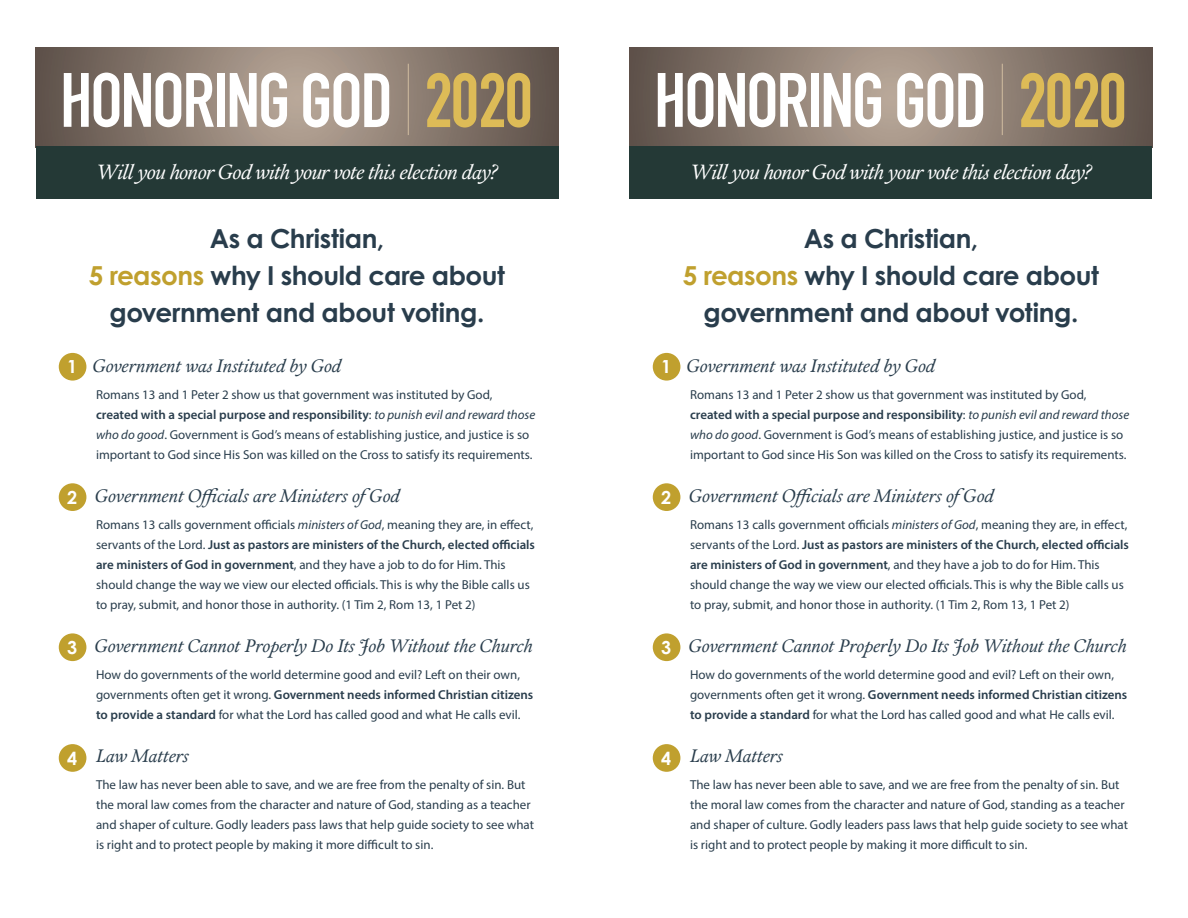
<style>
.page{position:relative;width:1188px;height:918px;background:#fff}
.page>*{position:absolute;margin:0;border:0;box-sizing:border-box;transform-origin:0 0}
.t1{font:700 26.25px/36.9px "Century Gothic Pro";letter-spacing:-.015em;color:#293d4c;text-align:center}
.t2{font:italic 20.55px "Calendas Plus";letter-spacing:-.035em;color:#fff}
.t3{font:italic 18px "Calendas Plus";letter-spacing:-.01em;color:#293d4c}
.t4{font:700 18px "Century Gothic Pro";color:#fff}
.t5{font:12.9px/20.1px "Myriad Pro";color:#293d4c}
.s1{color:#c0a02e}
.s2{font-family:"Century Gothic Pro";font-weight:700;font-style:normal;color:#fff}
.s3{color:#fff}
.s4{font-weight:600}
.s5{font-style:italic}
</style>
<div class="page">
<svg style="left:36px;top:48px;width:522px;height:98px"></svg>
<svg style="left:64px;top:73px;width:150px;height:54px"></svg>
<div style="left:217px;top:73px;width:7px;height:54px;background:#fff"></div>
<svg style="left:230px;top:73px;width:57px;height:54px"></svg>
<svg style="left:303px;top:73px;width:86px;height:55px"></svg>
<svg style="left:427px;top:73px;width:103px;height:55px"></svg>
<hr style="left:408px;top:64px;width:1px;height:71px;background:#c6b299">
<div style="left:59px;top:353px;width:27px;height:28px;background:#c0a02e;border-radius:50%"></div>
<div style="left:59px;top:483px;width:27px;height:28px;background:#c0a02e;border-radius:50%"></div>
<div style="left:59px;top:633px;width:27px;height:28px;background:#c0a02e;border-radius:50%"></div>
<div style="left:59px;top:744px;width:27px;height:28px;background:#c0a02e;border-radius:50%"></div>
<div style="left:36px;top:146px;width:522px;height:53px;background:#243936"></div>
<svg style="left:630px;top:48px;width:522px;height:98px"></svg>
<svg style="left:658px;top:73px;width:150px;height:54px"></svg>
<div style="left:811px;top:73px;width:7px;height:54px;background:#fff"></div>
<svg style="left:824px;top:73px;width:57px;height:54px"></svg>
<svg style="left:897px;top:73px;width:86px;height:55px"></svg>
<svg style="left:1021px;top:73px;width:103px;height:55px"></svg>
<hr style="left:1002px;top:64px;width:1px;height:71px;background:#c6b299">
<div style="left:653px;top:353px;width:27px;height:28px;background:#c0a02e;border-radius:50%"></div>
<div style="left:653px;top:483px;width:27px;height:28px;background:#c0a02e;border-radius:50%"></div>
<div style="left:653px;top:633px;width:27px;height:28px;background:#c0a02e;border-radius:50%"></div>
<div style="left:653px;top:744px;width:27px;height:28px;background:#c0a02e;border-radius:50%"></div>
<div style="left:630px;top:146px;width:522px;height:53px;background:#243936"></div>
<p class="t2" style="left:96px;top:157px;width:403px">Will you honor God with your vote this election day?</p>
<p class="t1" style="left:89px;top:219px;width:418px">As a Christian,<br><span class="s1">5 reasons</span> why I should care about government and about voting.</p>
<p class="t3" style="left:67px;top:353px;width:275px"><span class="s2">1</span><span class="s3">1.</span> Government was Instituted by God</p>
<p class="t5" style="left:96px;top:384px;width:441px">Romans 13 and 1 Peter 2 show us that government was instituted by God, <span class="s4">created with a special purpose and responsibility</span>: <span class="s5">to punish evil and reward those who do good</span>. Government is God’s means of establishing justice, and justice is so important to God since His Son was killed on the Cross to satisfy its requirements.</p>
<p class="t3" style="left:67px;top:483px;width:334px"><span class="s2">2</span><span class="s3">2.</span> Government Officials are Ministers ofGod</p>
<p class="t5" style="left:96px;top:514px;width:440px">Romans 13 calls government officials <span class="s5">ministers of God</span>, meaning they are, in effect, servants of the Lord. <span class="s4">Just as pastors are ministers of the Church, elected officials are ministers of God in government</span>, and they have a job to do for Him. This should change the way we view our elected officials. This is why the Bible calls us to pray, submit, and honor those in authority. (1 Tim 2, Rom 13, 1 Pet 2)</p>
<p class="t3" style="left:67px;top:633px;width:467px"><span class="s2">3</span><span class="s3">3.</span> Government Cannot Properly Do Its Job Without the Church</p>
<p class="t5" style="left:96px;top:664px;width:439px">How do governments of the world determine good and evil? Left on their own, governments often get it wrong. <span class="s4">Government needs informed Christian citizens to provide a standard</span> for what the Lord has called good and what He calls evil.</p>
<p class="t3" style="left:77px;top:743px;width:114px"><span class="s3">4.</span> Law Matters</p>
<p class="t5" style="left:96px;top:774px;width:440px">The law has never been able to save, and we are free from the penalty of sin. But the moral law comes from the character and nature of God, standing as a teacher and shaper of culture. Godly leaders pass laws that help guide society to see what is right and to protect people by making it more difficult to sin.</p>
<p class="t4" style="left:67px;top:747px;width:12px">4</p>
<p class="t2" style="left:690px;top:157px;width:403px">Will you honor God with your vote this election day?</p>
<p class="t1" style="left:683px;top:219px;width:418px">As a Christian,<br><span class="s1">5 reasons</span> why I should care about government and about voting.</p>
<p class="t3" style="left:661px;top:353px;width:275px"><span class="s2">1</span><span class="s3">1.</span> Government was Instituted by God</p>
<p class="t5" style="left:690px;top:384px;width:441px">Romans 13 and 1 Peter 2 show us that government was instituted by God, <span class="s4">created with a special purpose and responsibility</span>: <span class="s5">to punish evil and reward those who do good</span>. Government is God’s means of establishing justice, and justice is so important to God since His Son was killed on the Cross to satisfy its requirements.</p>
<p class="t3" style="left:661px;top:483px;width:334px"><span class="s2">2</span><span class="s3">2.</span> Government Officials are Ministers ofGod</p>
<p class="t5" style="left:690px;top:514px;width:440px">Romans 13 calls government officials <span class="s5">ministers of God</span>, meaning they are, in effect, servants of the Lord. <span class="s4">Just as pastors are ministers of the Church, elected officials are ministers of God in government</span>, and they have a job to do for Him. This should change the way we view our elected officials. This is why the Bible calls us to pray, submit, and honor those in authority. (1 Tim 2, Rom 13, 1 Pet 2)</p>
<p class="t3" style="left:661px;top:633px;width:467px"><span class="s2">3</span><span class="s3">3.</span> Government Cannot Properly Do Its Job Without the Church</p>
<p class="t5" style="left:690px;top:664px;width:439px">How do governments of the world determine good and evil? Left on their own, governments often get it wrong. <span class="s4">Government needs informed Christian citizens to provide a standard</span> for what the Lord has called good and what He calls evil.</p>
<p class="t3" style="left:671px;top:743px;width:114px"><span class="s3">4.</span> Law Matters</p>
<p class="t5" style="left:690px;top:774px;width:440px">The law has never been able to save, and we are free from the penalty of sin. But the moral law comes from the character and nature of God, standing as a teacher and shaper of culture. Godly leaders pass laws that help guide society to see what is right and to protect people by making it more difficult to sin.</p>
<p class="t4" style="left:661px;top:747px;width:12px">4</p>
</div>
